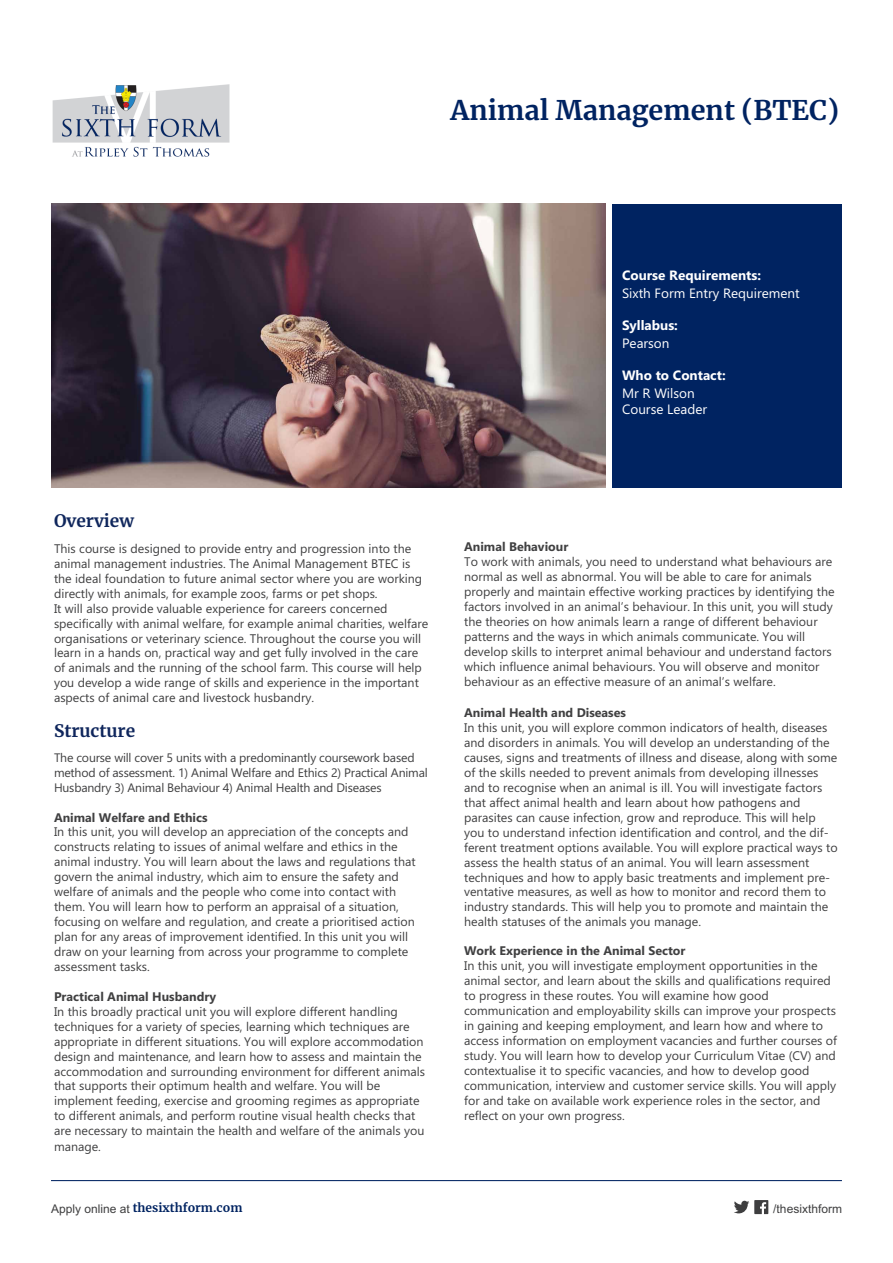
<style>
.page{position:relative;width:893px;height:1263px;background:#fff}
.page>*{position:absolute;margin:0;border:0;box-sizing:border-box;transform-origin:0 0}
.t1{font:700 27px "Merriweather";color:#002361}
.t2{font:700 17.25px "Merriweather";color:#0f265c}
.t3{font:13.5px "Gadugi";color:#fff}
.t4{font:700 13.5px "Gadugi";color:#fff}
.t5{font:12.45px/15px "Gadugi";color:#404041}
.t6{font:700 12.45px "Gadugi";color:#404041}
.t7{font:12.3px/14.9px "Gadugi";letter-spacing:-.015em;color:#404041}
.t8{font:700 12px "Merriweather";color:#002361}
.t9{font:12px "Arial";color:#3e3e3f}
.s1{font-family:"Arial";font-weight:400;color:#3e3e3f}
</style>
<div class="page">
<hr style="left:51px;top:1180px;width:791px;height:1px;background:#002361">
<svg style="left:734px;top:1200px;width:34px;height:14px"></svg>
<img style="left:51px;top:204px;width:554px;height:284px">
<div style="left:612px;top:204px;width:230px;height:284px;background:#002361"></div>
<img style="left:52px;top:84px;width:178px;height:73px">
<p class="t1" style="left:450px;top:95px;width:390px">Animal Management (BTEC)</p>
<p class="t4" style="left:622px;top:267px;width:141px">Course Requirements:</p>
<p class="t3" style="left:622px;top:288px;width:179px">Sixth Form Entry Requirement</p>
<p class="t4" style="left:622px;top:317px;width:57px">Syllabus:</p>
<p class="t3" style="left:622px;top:338px;width:49px">Pearson</p>
<p class="t4" style="left:622px;top:368px;width:105px">Who to Contact:</p>
<p class="t3" style="left:622px;top:388px;width:74px">Mr R Wilson</p>
<p class="t3" style="left:622px;top:404px;width:87px">Course Leader</p>
<p class="t2" style="left:54px;top:511px;width:81px">Overview</p>
<p class="t5" style="left:54px;top:542px;width:370px">This course is designed to provide entry and progression into the animal management industries. The Animal Management BTEC is the ideal foundation to future animal sector where you are working</p>
<p class="t5" style="left:54px;top:587px;width:325px">directly with animals, for example zoos, farms or pet shops.</p>
<p class="t5" style="left:54px;top:602px;width:335px">It will also provide valuable experience for careers concerned</p>
<p class="t5" style="left:54px;top:617px;width:376px">specifically with animal welfare, for example animal charities, welfare</p>
<p class="t5" style="left:54px;top:632px;width:369px">organisations or veterinary science. Throughout the course you will learn in a hands on, practical way and get fully involved in the care of animals and the running of the school farm. This course will help you develop a wide range of skills and experience in the important</p>
<p class="t5" style="left:54px;top:692px;width:262px">aspects of animal care and livestock husbandry.</p>
<p class="t2" style="left:54px;top:720px;width:83px">Structure</p>
<p class="t7" style="left:54px;top:751px;width:375px">The course will cover 5 units with a predominantly coursework based method of assessment. 1) Animal Welfare and Ethics 2) Practical Animal<br>Husbandry 3) Animal Behaviour 4) Animal Health and Diseases</p>
<p class="t6" style="left:54px;top:810px;width:155px">Animal Welfare and Ethics</p>
<p class="t5" style="left:54px;top:826px;width:356px">In this unit, you will develop an appreciation of the concepts and constructs relating to issues of animal welfare and ethics in the</p>
<p class="t5" style="left:54px;top:856px;width:363px">animal industry. You will learn about the laws and regulations that govern the animal industry, which aim to ensure the safety and</p>
<p class="t5" style="left:54px;top:885px;width:346px">welfare of animals and the people who come into contact with them. You will learn how to perform an appraisal of a situation,</p>
<p class="t5" style="left:54px;top:915px;width:362px">focusing on welfare and regulation, and create a prioritised action plan for any areas of improvement identified. In this unit you will draw on your learning from across your programme to complete</p>
<p class="t5" style="left:54px;top:960px;width:97px">assessment tasks.</p>
<p class="t6" style="left:54px;top:989px;width:164px">Practical Animal Husbandry</p>
<p class="t5" style="left:54px;top:1005px;width:373px">In this broadly practical unit you will explore different handling techniques for a variety of species, learning which techniques are appropriate in different situations. You will explore accommodation design and maintenance, and learn how to assess and maintain the accommodation and surrounding environment for different animals that supports their optimum health and welfare. You will be</p>
<p class="t5" style="left:54px;top:1095px;width:372px">implement feeding, exercise and grooming regimes as appropriate to different animals, and perform routine visual health checks that are necessary to maintain the health and welfare of the animals you manage.</p>
<p class="t6" style="left:464px;top:540px;width:106px">Animal Behaviour</p>
<p class="t5" style="left:464px;top:556px;width:372px">To work with animals, you need to understand what behaviours are normal as well as abnormal. You will be able to care for animals properly and maintain effective working practices by identifying the factors involved in an animal’s behaviour. In this unit, you will study the theories on how animals learn a range of different behaviour patterns and the ways in which animals communicate. You will</p>
<p class="t5" style="left:464px;top:645px;width:369px">develop skills to interpret animal behaviour and understand factors which influence animal behaviours. You will observe and monitor behaviour as an effective measure of an animal’s welfare.</p>
<p class="t6" style="left:464px;top:706px;width:163px">Animal Health and Diseases</p>
<p class="t5" style="left:464px;top:721px;width:375px">In this unit, you will explore common indicators of health, diseases and disorders in animals. You will develop an understanding of the causes, signs and treatments of illness and disease, along with some of the skills needed to prevent animals from developing illnesses and to recognise when an animal is ill. You will investigate factors that affect animal health and learn about how pathogens and</p>
<p class="t5" style="left:464px;top:811px;width:375px">parasites can cause infection, grow and reproduce. This will help you to understand infection identification and control, and the dif&shy;ferent treatment options available. You will explore practical ways to assess the health status of an animal. You will learn assessment techniques and how to apply basic treatments and implement pre&shy;ventative measures, as well as how to monitor and record them to industry standards. This will help you to promote and maintain the health statuses of the animals you manage.</p>
<p class="t6" style="left:464px;top:944px;width:223px">Work Experience in the Animal Sector</p>
<p class="t5" style="left:464px;top:959px;width:374px">In this unit, you will investigate employment opportunities in the animal sector, and learn about the skills and qualifications required to progress in these routes. You will examine how good communication and employability skills can improve your prospects in gaining and keeping employment, and learn how and where to access information on employment vacancies and further courses of study. You will learn how to develop your Curriculum Vitae (CV) and contextualise it to specific vacancies, and how to develop good communication, interview and customer service skills. You will apply for and take on available work experience roles in the sector, and reflect on your own progress.</p>
<p class="t8" style="left:51px;top:1201px;width:193px"><span class="s1">Apply online at</span> thesixthform.com</p>
<p class="t9" style="left:773px;top:1201px;width:70px">/thesixthform</p>
</div>
